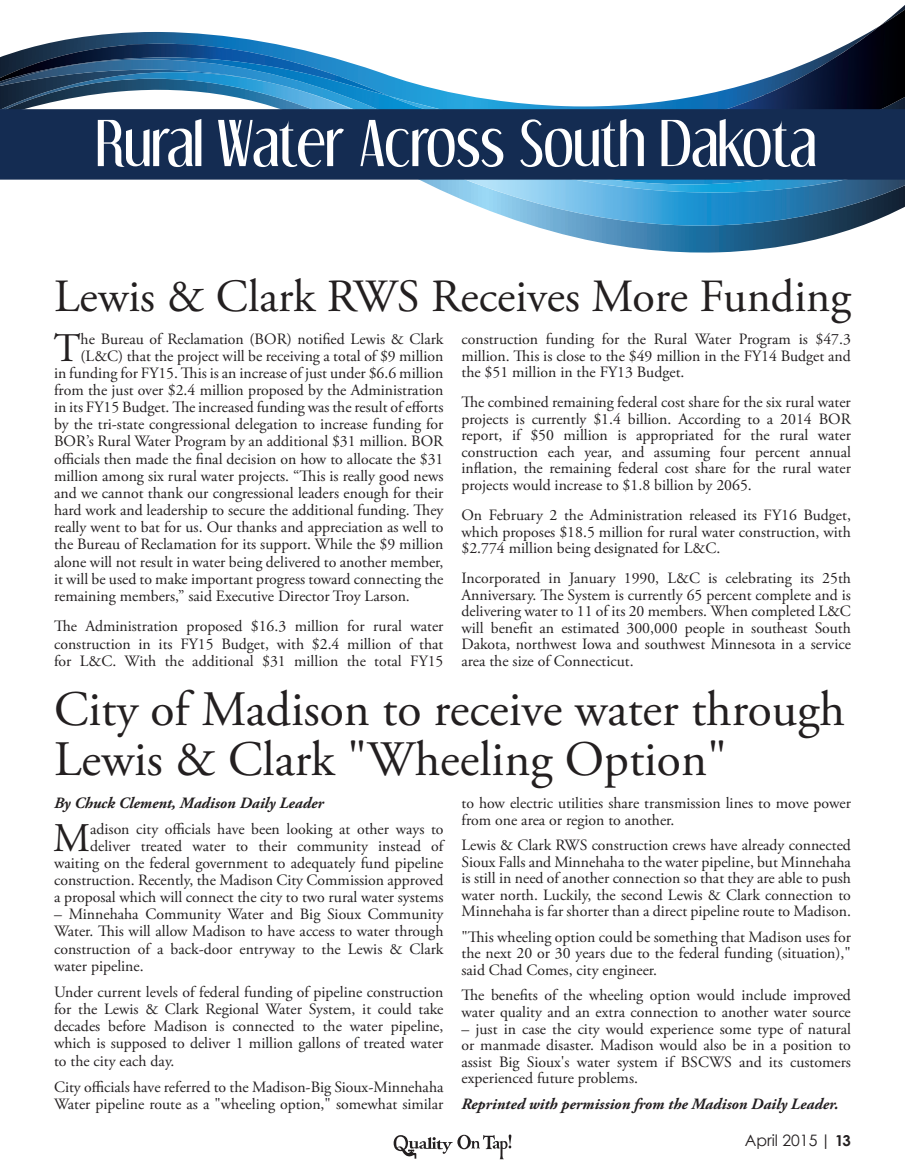
<style>
.page{position:relative;width:905px;height:1168px;background:#fff}
.page>*{position:absolute;margin:0;border:0;box-sizing:border-box;transform-origin:0 0}
.t1{font:54.6px "Dream Orphans";color:#fff}
.t2{font:49.5px/49.5px "Adobe Garamond Pro";color:#231f20}
.t3{font:46.05px "Adobe Garamond Pro";color:#231f20}
.t4{font:40.65px "Adobe Garamond Pro";color:#231f20}
.t5{font:15.75px/16.5px "Adobe Garamond Pro";color:#231f20;text-align:justify}
.t6{font:italic 700 15.75px "Adobe Garamond Pro";color:#231f20}
.t7{font:15.75px "Century Gothic";color:#231f20}
.s1{font-weight:700;font-size:15px}
</style>
<div class="page">
<svg style="left:393px;top:1134px;width:118px;height:25px"></svg>
<svg style="left:1px;top:32px;width:852px;height:25px"></svg>
<img style="left:20px;top:44px;width:320px;height:13px">
<img style="left:763px;top:44px;width:142px;height:15px">
<img style="left:126px;top:44px;width:76px;height:2px">
<img style="left:853px;top:5px;width:52px;height:41px">
<svg style="left:480px;top:207px;width:381px;height:46px"></svg>
<img style="left:447px;top:193px;width:104px;height:14px">
<img style="left:551px;top:193px;width:354px;height:33px">
<img style="left:810px;top:59px;width:95px;height:26px">
<img style="left:0;top:57px;width:810px;height:52px">
<img style="left:280px;top:85px;width:625px;height:108px">
<div style="left:0;top:109px;width:905px;height:71px;background:#142c52"></div>
<h1 class="t1" style="left:96px;top:110px;width:722px">Rural Water Across South Dakota</h1>
<h3 class="t3" style="left:54px;top:268px;width:798px">Lewis &amp; Clark RWS Receives More Funding</h3>
<h3 class="t4" style="left:54px;top:323px;width:28px">T</h3>
<p class="t5" style="left:81px;top:331px;width:364px">he Bureau of Reclamation (BOR) notified Lewis &amp; Clark</p>
<p class="t5" style="left:81px;top:348px;width:364px">(L&amp;C) that the project will be receiving a total of $9 million</p>
<p class="t5" style="left:54px;top:365px;width:391px">in funding for FY15. This is an increase of just under $6.6 million</p>
<p class="t5" style="left:54px;top:382px;width:391px">from the just over $2.4 million proposed by the Administration</p>
<p class="t5" style="left:54px;top:399px;width:391px">in its FY15 Budget. The increased funding was the result of efforts</p>
<p class="t5" style="left:54px;top:417px;width:391px">by the tri-state congressional delegation to increase funding for</p>
<p class="t5" style="left:54px;top:434px;width:391px">BOR’s Rural Water Program by an additional $31 million. BOR</p>
<p class="t5" style="left:54px;top:451px;width:391px">officials then made the final decision on how to allocate the $31</p>
<p class="t5" style="left:54px;top:468px;width:391px">million among six rural water projects. “This is really good news</p>
<p class="t5" style="left:54px;top:485px;width:391px">and we cannot thank our congressional leaders enough for their</p>
<p class="t5" style="left:54px;top:502px;width:391px">hard work and leadership to secure the additional funding. They</p>
<p class="t5" style="left:54px;top:519px;width:391px">really went to bat for us. Our thanks and appreciation as well to</p>
<p class="t5" style="left:54px;top:537px;width:391px">the Bureau of Reclamation for its support. While the $9 million</p>
<p class="t5" style="left:54px;top:554px;width:391px">alone will not result in water being delivered to another member,</p>
<p class="t5" style="left:54px;top:571px;width:391px">it will be used to make important progress toward connecting the</p>
<p class="t5" style="left:54px;top:588px;width:357px">remaining members,” said Executive Director Troy Larson.</p>
<p class="t5" style="left:54px;top:618px;width:391px;line-height:17.1px">The Administration proposed $16.3 million for rural water construction in its FY15 Budget, with $2.4 million of that for L&amp;C. With the additional $31 million the total FY15</p>
<p class="t5" style="left:461px;top:331px;width:391px">construction funding for the Rural Water Program is $47.3 million. This is close to the $49 million in the FY14 Budget and the $51 million in the FY13 Budget.</p>
<p class="t5" style="left:461px;top:395px;width:391px">The combined remaining federal cost share for the six rural water projects is currently $1.4 billion. According to a 2014 BOR report, if $50 million is appropriated for the rural water construction each year, and assuming four percent annual inflation, the remaining federal cost share for the rural water projects would increase to $1.8 billion by 2065.</p>
<p class="t5" style="left:461px;top:507px;width:391px">On February 2 the Administration released its FY16 Budget, which proposes $18.5 million for rural water construction, with $2.774 million being designated for L&amp;C.</p>
<p class="t5" style="left:461px;top:570px;width:391px">Incorporated in January 1990, L&amp;C is celebrating its 25th Anniversary. The System is currently 65 percent complete and is delivering water to 11 of its 20 members. When completed L&amp;C will benefit an estimated 300,000 people in southeast South Dakota, northwest Iowa and southwest Minnesota in a service area the size of Connecticut.</p>
<h2 class="t2" style="left:54px;top:686px;width:792px">City of Madison to receive water through<br>Lewis &amp; Clark "Wheeling Option"</h2>
<p class="t6" style="left:54px;top:794px;width:271px">By Chuck Clement, Madison Daily Leader</p>
<h3 class="t4" style="left:53px;top:813px;width:39px">M</h3>
<p class="t5" style="left:54px;top:821px;width:391px;line-height:17px;text-align:right">adison city officials have been looking at other ways to deliver treated water to their community instead of waiting on the federal government to adequately fund pipeline construction. Recently, the Madison City Commission approved a proposal which will connect the city to two rural water systems</p>
<p class="t5" style="left:54px;top:906px;width:391px;line-height:17.1px">– Minnehaha Community Water and Big Sioux Community Water. This will allow Madison to have access to water through construction of a back-door entryway to the Lewis &amp; Clark water pipeline.</p>
<p class="t5" style="left:54px;top:984px;width:391px;line-height:17.1px">Under current levels of federal funding of pipeline construction for the Lewis &amp; Clark Regional Water System, it could take decades before Madison is connected to the water pipeline, which is supposed to deliver 1 million gallons of treated water to the city each day.</p>
<p class="t5" style="left:54px;top:1079px;width:391px;line-height:17.1px">City officials have referred to the Madison-Big Sioux-Minnehaha<br>Water pipeline route as a "wheeling option," somewhat similar</p>
<p class="t5" style="left:461px;top:795px;width:391px">to how electric utilities share transmission lines to move power from one area or region to another.</p>
<p class="t5" style="left:461px;top:837px;width:391px">Lewis &amp; Clark RWS construction crews have already connected Sioux Falls and Minnehaha to the water pipeline, but Minnehaha is still in need of another connection so that they are able to push water north. Luckily, the second Lewis &amp; Clark connection to Minnehaha is far shorter than a direct pipeline route to Madison.</p>
<p class="t5" style="left:461px;top:929px;width:391px">"This wheeling option could be something that Madison uses for the next 20 or 30 years due to the federal funding (situation)," said Chad Comes, city engineer.</p>
<p class="t5" style="left:461px;top:988px;width:391px">The benefits of the wheeling option would include improved water quality and an extra connection to another water source</p>
<p class="t5" style="left:461px;top:1021px;width:391px">– just in case the city would experience some type of natural or manmade disaster. Madison would also be in a position to assist Big Sioux's water system if BSCWS and its customers experienced future problems.</p>
<p class="t6" style="left:461px;top:1095px;width:378px">Reprinted with permission from the Madison Daily Leader.</p>
<p class="t7" style="left:744px;top:1131px;width:108px">April 2015 | <span class="s1">13</span></p>
</div>
